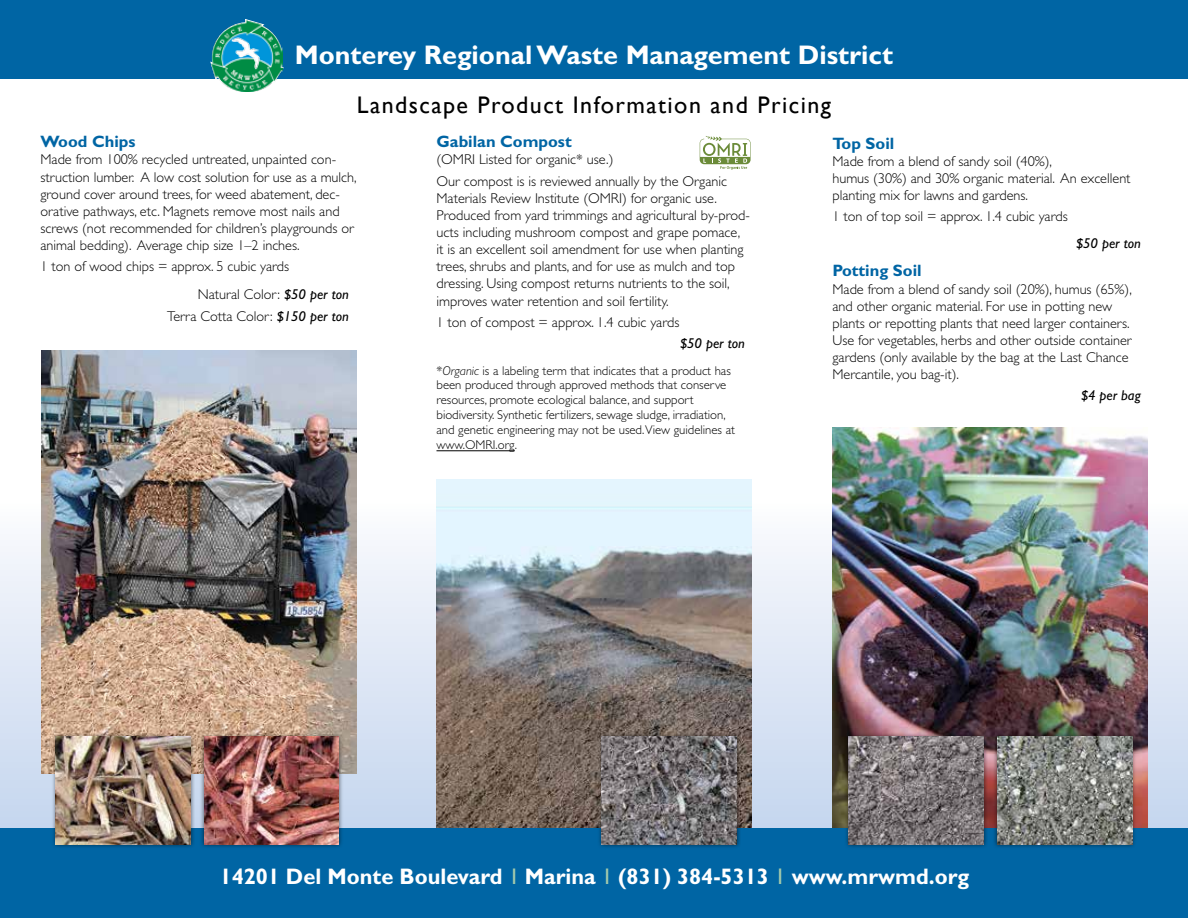
<style>
.page{position:relative;width:1188px;height:918px;background:#fff}
.page>*{position:absolute;margin:0;border:0;box-sizing:border-box;transform-origin:0 0}
.t1{font:700 27px "Gill Sans";color:#fff}
.t2{font:24px "Gill Sans";letter-spacing:.06em;color:#000}
.t3{font:700 22.5px "Gill Sans";color:#fff}
.t4{font:700 16.5px "Gill Sans";color:#0065a4}
.t5{font:300 14.25px/17.1px "Gill Sans";color:#000}
.t6{font:italic 14.25px "Gill Sans";color:#000}
.t7{font:300 12.75px/15px "Gill Sans";color:#000}
.s1{font-weight:400;font-style:italic}
.s2{font-style:italic}
.s3{font-weight:400;color:#a3caac}
</style>
<div class="page">
<svg style="left:0;top:499px;width:1188px;height:329px"></svg>
<img style="left:436px;top:479px;width:316px;height:349px">
<img style="left:832px;top:427px;width:316px;height:401px">
<div style="left:0;top:828px;width:1188px;height:90px;background:#0065a4"></div>
<div style="left:0;top:0;width:1188px;height:78px;background:#0065a4"></div>
<img style="left:41px;top:351px;width:315px;height:423px">
<hr style="left:436px;top:450px;width:79px;height:1px;background:#000">
<svg style="left:700px;top:136px;width:51px;height:34px"></svg>
<div style="left:844px;top:732px;width:144px;height:117px;background:#000;opacity:.55"></div>
<img style="left:849px;top:737px;width:135px;height:108px">
<div style="left:597px;top:732px;width:144px;height:117px;background:#000;opacity:.55"></div>
<img style="left:602px;top:737px;width:134px;height:108px">
<div style="left:992px;top:732px;width:144px;height:117px;background:#000;opacity:.55"></div>
<img style="left:997px;top:737px;width:135px;height:108px">
<div style="left:51px;top:732px;width:144px;height:117px;background:#000;opacity:.55"></div>
<img style="left:56px;top:737px;width:134px;height:108px">
<div style="left:199px;top:732px;width:144px;height:117px;background:#000;opacity:.55"></div>
<img style="left:204px;top:737px;width:135px;height:108px">
<svg style="left:209px;top:47px;width:75px;height:32px"></svg>
<img style="left:212px;top:20px;width:70px;height:72px">
<h1 class="t1" style="left:295px;top:39px;width:600px">Monterey Regional Waste Management District</h1>
<h2 class="t2" style="left:357px;top:91px;width:476px">Landscape Product Information and Pricing</h2>
<p class="t4" style="left:40px;top:132px;width:97px">Wood Chips</p>
<p class="t5" style="left:40px;top:151px;width:318px">Made from 100% recycled untreated, unpainted con&shy;struction lumber. A low cost solution for use as a mulch, ground cover around trees, for weed abatement, dec&shy;orative pathways, etc. Magnets remove most nails and screws (not recommended for children’s playgrounds or animal bedding). Average chip size 1–2 inches.</p>
<p class="t5" style="left:198px;top:253px;width:153px;line-height:27.2px;text-indent:-157px">1 ton of wood chips = approx. 5 cubic yards<br>Natural Color: <span class="s1">$50 per ton</span></p>
<p class="t5" style="left:167px;top:308px;width:183px">Terra Cotta Color: <span class="s1">$150 per ton</span></p>
<p class="t4" style="left:436px;top:132px;width:137px">Gabilan Compost</p>
<p class="t5" style="left:436px;top:149px;width:292px;line-height:21.5px">(OMRI Listed for organic* use.)<br>Our compost is is reviewed annually by the Organic</p>
<p class="t5" style="left:436px;top:190px;width:315px">Materials Review Institute (OMRI) for organic use.<br>Produced from yard trimmings and agricultural by-prod&shy;ucts including mushroom compost and grape pomace, it is an excellent soil amendment for use when planting trees, shrubs and plants, and for use as mulch and top dressing. Using compost returns nutrients to the soil, improves water retention and soil fertility.</p>
<p class="t5" style="left:436px;top:314px;width:244px">1 ton of compost = approx. 1.4 cubic yards</p>
<p class="t6" style="left:680px;top:335px;width:66px">$50 per ton</p>
<p class="t7" style="left:436px;top:363px;width:300px">*<span class="s2">Organic</span> is a labeling term that indicates that a product has been produced through approved methods that conserve resources, promote ecological balance, and support biodiversity. Synthetic fertilizers, sewage sludge, irradiation, and genetic engineering may not be used.View guidelines at www.OMRI.org.</p>
<p class="t4" style="left:832px;top:133px;width:63px">Top Soil</p>
<p class="t5" style="left:832px;top:152px;width:300px">Made from a blend of sandy soil (40%),<br>humus (30%) and 30% organic material. An excellent planting mix for lawns and gardens.</p>
<p class="t5" style="left:832px;top:208px;width:237px">1 ton of top soil = approx. 1.4 cubic yards</p>
<p class="t6" style="left:1076px;top:235px;width:66px">$50 per ton</p>
<p class="t4" style="left:832px;top:261px;width:91px">Potting Soil</p>
<p class="t5" style="left:832px;top:280px;width:301px">Made from a blend of sandy soil (20%), humus (65%), and other organic material. For use in potting new plants or repotting plants that need larger containers.<br>Use for vegetables, herbs and other outside container gardens (only available by the bag at the Last Chance Mercantile, you bag-it).</p>
<p class="t6" style="left:1081px;top:388px;width:61px">$4 per bag</p>
<h3 class="t3" style="left:220px;top:863px;width:751px">14201 Del Monte Boulevard <span class="s3">I</span> Marina <span class="s3">I</span> (831) 384-5313 <span class="s3">I</span> www.mrwmd.org</h3>
</div>
